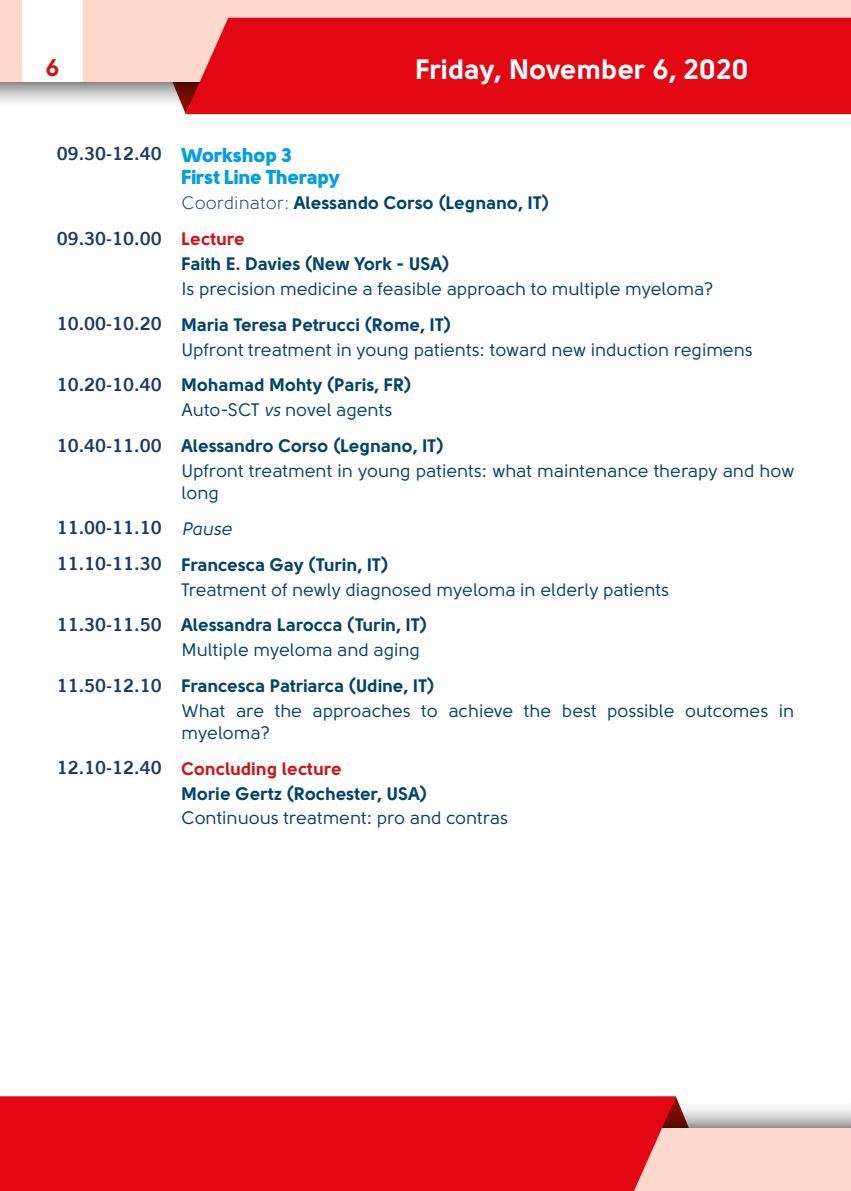
<style>
.page{position:relative;width:851px;height:1191px;background:#fff}
.page>*{position:absolute;margin:0;border:0;box-sizing:border-box;transform-origin:0 0}
.t1{font:28px "Solomon Sans Bold";color:#fff}
.t2{font:24px "Solomon Sans Bold";color:#d01317}
.t3{font:20px "Solomon Sans Black";letter-spacing:-.01em;color:#009fe3}
.t4{font:18px/22px "Solomon Sans Normal";color:#00436b}
.t5{font:18px/24.8px "Solomon Sans Bold";color:#00436b}
.t6{font:18px "Trade Gothic LT Bold Two";color:#183a68}
.s1{font-family:"Solomon Sans Black";font-size:20px;color:#009fe3}
.s2{font-family:"Solomon Sans Book"}
.s3{font-family:"Solomon Sans Bold";color:#d01317}
.s4{font-family:"Trade Gothic LT Bold Two";color:#183a68}
.s5{font-family:"Solomon Sans Normal Italic"}
.s6{font-family:"Solomon Sans Normal Italic";color:#00436b}
.s7{color:#d01317}
</style>
<div class="page">
<hr style="left:850px;top:78px;width:1px;height:36px;background:#e30613">
<hr style="left:850px;top:0;width:1px;height:82px;background:#fcd9ca">
<svg style="left:850px;top:1107px;width:1px;height:84px"></svg>
<svg style="left:676px;top:1097px;width:174px;height:31px"></svg>
<svg style="left:0;top:82px;width:185px;height:30px"></svg>
<div style="left:0;top:1128px;width:850px;height:63px;background:#fcd9ca"></div>
<div style="left:0;top:0;width:850px;height:82px;background:#fcd9ca"></div>
<div style="left:185px;top:18px;width:665px;height:96px;background:#e30613"></div>
<div style="left:0;top:1096px;width:676px;height:95px;background:#e30613"></div>
<div style="left:23px;top:0;width:60px;height:82px;background:#fff"></div>
<h2 class="t2" style="left:46px;top:53px;width:16px">6</h2>
<h1 class="t1" style="left:415px;top:53px;width:335px">Friday, November 6, 2020</h1>
<p class="t6" style="left:57px;top:143px;width:237px">09.30-12.40 <span class="s1">Workshop 3</span></p>
<p class="t3" style="left:181px;top:166px;width:160px">First Line Therapy</p>
<p class="t5" style="left:181px;top:190px;width:369px"><span class="s2">Coordinator:</span> Alessando Corso (Legnano, IT)</p>
<p class="t6" style="left:57px;top:227px;width:190px">09.30-10.00 <span class="s3">Lecture</span></p>
<p class="t5" style="left:181px;top:251px;width:269px">Faith E. Davies (New York - USA)</p>
<p class="t4" style="left:181px;top:278px;width:533px">Is precision medicine a feasible approach to multiple myeloma?</p>
<p class="t5" style="left:57px;top:312px;width:396px"><span class="s4">10.00-10.20</span> Maria Teresa Petrucci (Rome, IT)</p>
<p class="t4" style="left:181px;top:338px;width:572px">Upfront treatment in young patients: toward new induction regimens</p>
<p class="t5" style="left:57px;top:372px;width:356px"><span class="s4">10.20-10.40</span> Mohamad Mohty (Paris, FR)</p>
<p class="t4" style="left:181px;top:399px;width:212px">Auto-SCT <span class="s5">vs</span> novel agents</p>
<p class="t5" style="left:57px;top:433px;width:388px"><span class="s4">10.40-11.00</span> Alessandro Corso (Legnano, IT)</p>
<p class="t4" style="left:181px;top:460px;width:614px">Upfront treatment in young patients: what maintenance therapy and how long</p>
<p class="t6" style="left:57px;top:517px;width:176px">11.00-11.10 <span class="s6">Pause</span></p>
<p class="t5" style="left:57px;top:552px;width:333px"><span class="s4">11.10-11.30</span> Francesca Gay (Turin, IT)</p>
<p class="t4" style="left:181px;top:578px;width:489px">Treatment of newly diagnosed myeloma in elderly patients</p>
<p class="t5" style="left:57px;top:612px;width:372px"><span class="s4">11.30-11.50</span> Alessandra Larocca (Turin, IT)</p>
<p class="t4" style="left:181px;top:639px;width:240px">Multiple myeloma and aging</p>
<p class="t5" style="left:57px;top:673px;width:379px"><span class="s4">11.50-12.10</span> Francesca Patriarca (Udine, IT)</p>
<p class="t4" style="left:181px;top:699px;width:614px">What are the approaches to achieve the best possible outcomes in myeloma?</p>
<p class="t5" style="left:181px;top:756px;width:247px;text-indent:-125px"><span class="s4">12.10-12.40</span> <span class="s7">Concluding lecture<br></span>Morie Gertz (Rochester, USA)</p>
<p class="t4" style="left:181px;top:807px;width:328px">Continuous treatment: pro and contras</p>
</div>
